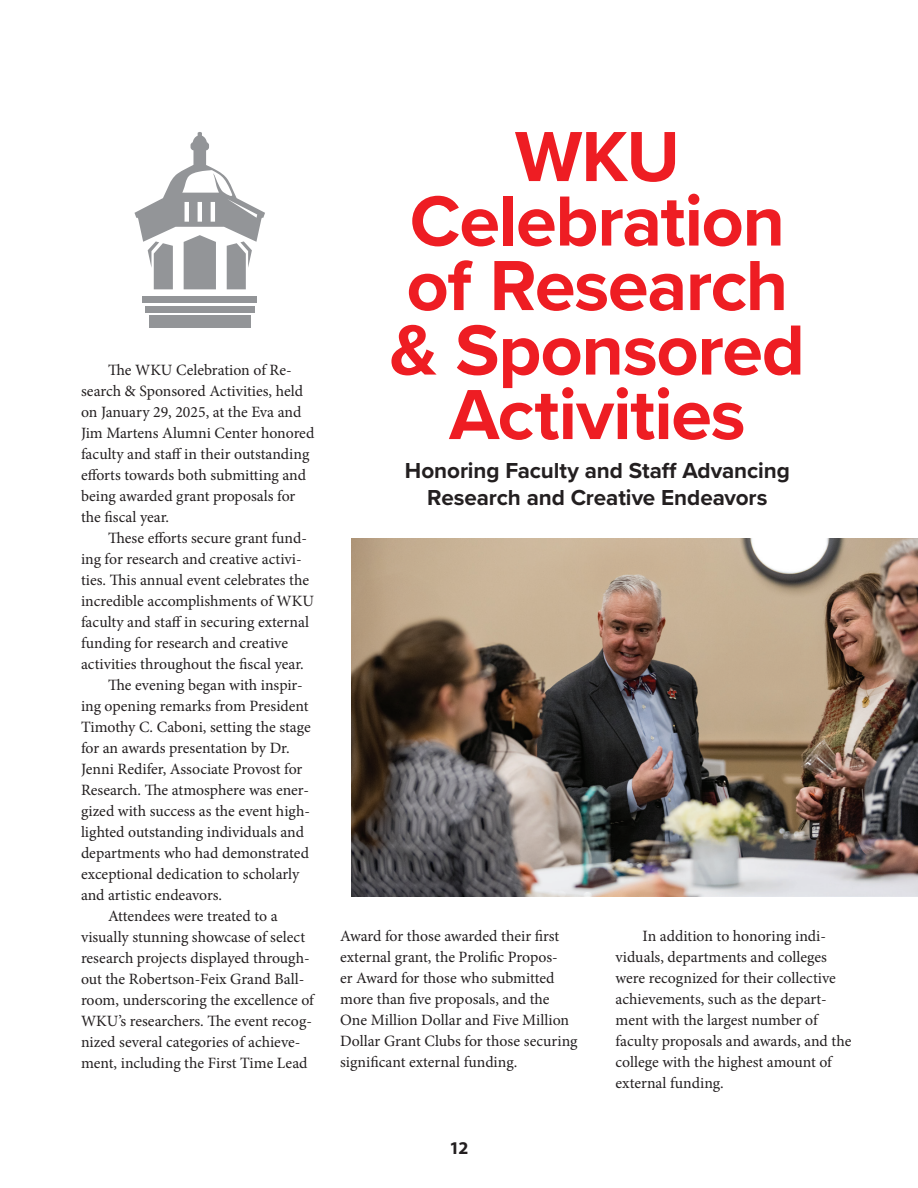
<style>
.page{position:relative;width:918px;height:1188px;background:#fff}
.page>*{position:absolute;margin:0;border:0;box-sizing:border-box;transform-origin:0 0}
.Title_-_Slight_Smaller{font:700 73.5px/64.5px "Proxima Nova";letter-spacing:-.015em;color:#ee1d23;text-align:center}
.Title_-_Secondary{font:700 22.5px/27px "Proxima Nova";letter-spacing:-.005em;color:#231f20;text-align:center}
.t1{font:700 18px "Myriad Pro";color:#231f20}
.Body_-_Minion_Pro{font:15.75px/21px "Minion Pro";color:#231f20}
</style>
<div class="page">
<img style="left:351px;top:539px;width:567px;height:357px">
<div style="left:142px;top:297px;width:115px;height:6px;background:#939598"></div>
<div style="left:145px;top:306px;width:110px;height:6px;background:#939598"></div>
<div style="left:149px;top:315px;width:102px;height:13px;background:#939598"></div>
<svg style="left:135px;top:132px;width:130px;height:157px"></svg>
<p class="Body_-_Minion_Pro" style="left:81px;top:359px;width:235px;text-indent:27px">The WKU Celebration of Re&shy;search &amp; Sponsored Activities, held on January 29, 2025, at the Eva and<br>Jim Martens Alumni Center honored faculty and staff in their outstanding efforts towards both submitting and being awarded grant proposals for the fiscal year.</p>
<p class="Body_-_Minion_Pro" style="left:81px;top:527px;width:235px;text-indent:27px">These efforts secure grant fund&shy;ing for research and creative activi&shy;ties. This annual event celebrates the incredible accomplishments of WKU faculty and staff in securing external funding for research and creative activities throughout the fiscal year.</p>
<p class="Body_-_Minion_Pro" style="left:81px;top:674px;width:231px;text-indent:27px">The evening began with inspir&shy;ing opening remarks from President Timothy C. Caboni, setting the stage for an awards presentation by Dr.<br>Jenni Redifer, Associate Provost for Research. The atmosphere was ener&shy;gized with success as the event high&shy;lighted outstanding individuals and departments who had demonstrated exceptional dedication to scholarly and artistic endeavors.</p>
<p class="Body_-_Minion_Pro" style="left:81px;top:905px;width:234px;text-indent:27px">Attendees were treated to a visually stunning showcase of select research projects displayed through&shy;out the Robertson-Feix Grand Ball&shy;room, underscoring the excellence of WKU’s researchers. The event recog&shy;nized several categories of achieve&shy;ment, including the First Time Lead</p>
<p class="Title_-_Slight_Smaller" style="left:390px;top:123px;width:417px">WKU<br>Celebration of Research &amp; Sponsored<br>Activities</p>
<p class="Title_-_Secondary" style="left:405px;top:457px;width:387px">Honoring Faculty and Staff Advancing<br>Research and Creative Endeavors</p>
<p class="Body_-_Minion_Pro" style="left:340px;top:926px;width:239px">Award for those awarded their first external grant, the Prolific Propos-<br>er Award for those who submitted more than five proposals, and the One Million Dollar and Five Million Dollar Grant Clubs for those securing significant external funding.</p>
<p class="t1" style="left:450px;top:1136px;width:20px">12</p>
<p class="Body_-_Minion_Pro" style="left:616px;top:926px;width:237px;text-indent:27px">In addition to honoring indi&shy;viduals, departments and colleges were recognized for their collective achievements, such as the depart&shy;ment with the largest number of faculty proposals and awards, and the college with the highest amount of external funding.</p>
</div>
